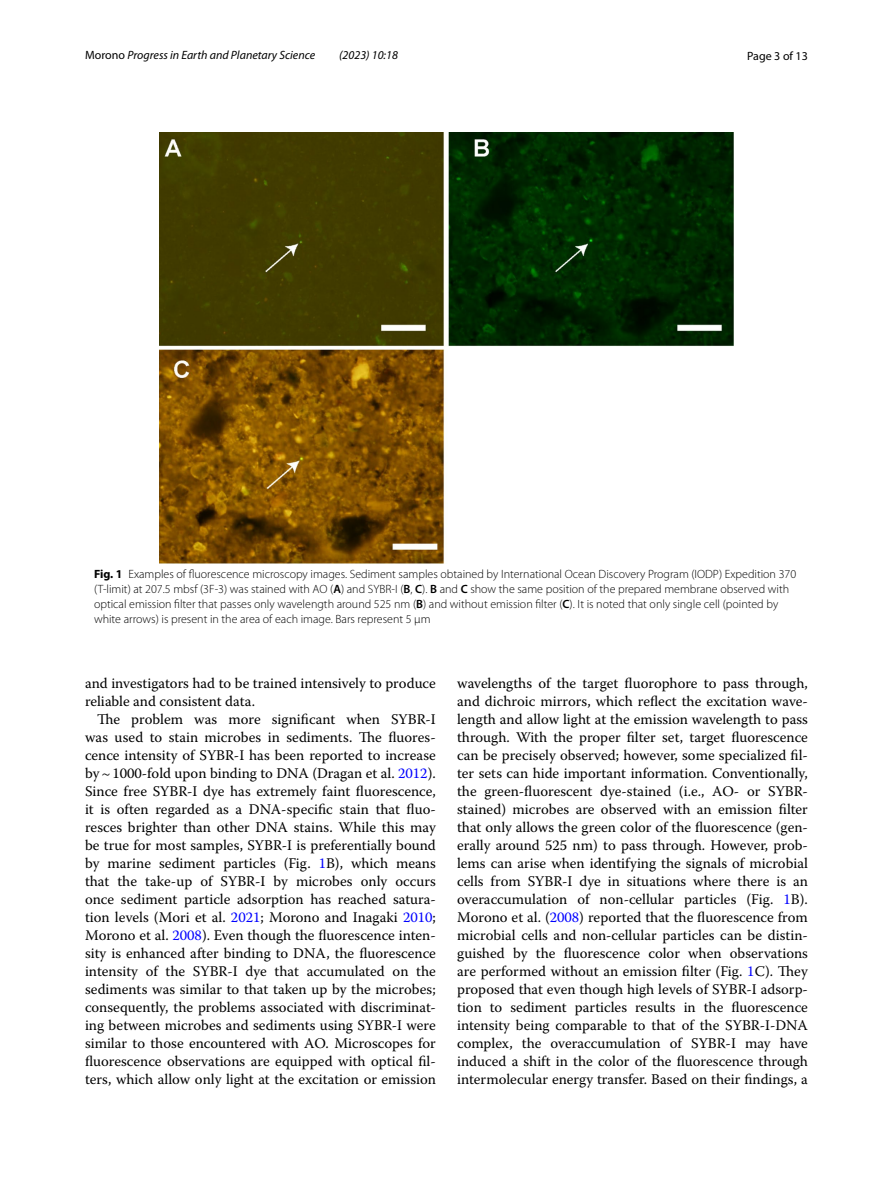
<style>
.page{position:relative;width:893px;height:1187px;background:#fff}
.page>*{position:absolute;margin:0;border:0;box-sizing:border-box;transform-origin:0 0}
.t1{font:14.7px/18px "Warnock Pro";color:#000;text-align:justify}
.t2{font:300 12px/15px "Myriad Pro";color:#000}
.t3{font:italic 12px "Myriad Pro";color:#000}
.t4{font:12px "Myriad Pro";color:#000}
.s1{font-style:normal}
.s2{font-weight:700}
.s3{font-weight:600}
.s4{color:#00f}
</style>
<div class="page">
<img style="left:160px;top:133px;width:573px;height:430px">
<p class="t3" style="left:85px;top:48px;width:232px"><span class="s1">Morono</span> Progress in Earth and Planetary Science</p>
<p class="t3" style="left:339px;top:48px;width:60px">(2023) 10:18</p>
<p class="t4" style="left:747px;top:48px;width:62px">Page 3 of 13</p>
<p class="t2" style="left:94px;top:567px;width:704px"><span class="s2">Fig. 1</span> Examples of fluorescence microscopy images. Sediment samples obtained by International Ocean Discovery Program (IODP) Expedition 370 (T-limit) at 207.5 mbsf (3F-3) was stained with AO (<span class="s3">A</span>) and SYBR-I (<span class="s3">B</span>, <span class="s3">C</span>). <span class="s3">B</span> and <span class="s3">C</span> show the same position of the prepared membrane observed with optical emission filter that passes only wavelength around 525 nm (<span class="s3">B</span>) and without emission filter (<span class="s3">C</span>). It is noted that only single cell (pointed by white arrows) is present in the area of each image. Bars represent 5 µm</p>
<p class="t1" style="left:85px;top:673px;width:352px">and investigators had to be trained intensively to produce reliable and consistent data.</p>
<p class="t1" style="left:85px;top:709px;width:352px;text-indent:12px">The problem was more significant when SYBR-I was used to stain microbes in sediments. The fluores&shy;cence intensity of SYBR-I has been reported to increase by~1000-fold upon binding to DNA (Dragan et al. <span class="s4">2012</span>).<br>Since free SYBR-I dye has extremely faint fluorescence, it is often regarded as a DNA-specific stain that fluo&shy;resces brighter than other DNA stains. While this may be true for most samples, SYBR-I is preferentially bound by marine sediment particles (Fig. <span class="s4">1</span>B), which means that the take-up of SYBR-I by microbes only occurs once sediment particle adsorption has reached satura&shy;tion levels (Mori et al. <span class="s4">2021</span>; Morono and Inagaki <span class="s4">2010</span>; Morono et al. <span class="s4">2008</span>). Even though the fluorescence inten&shy;sity is enhanced after binding to DNA, the fluorescence intensity of the SYBR-I dye that accumulated on the sediments was similar to that taken up by the microbes; consequently, the problems associated with discriminat&shy;ing between microbes and sediments using SYBR-I were similar to those encountered with AO. Microscopes for fluorescence observations are equipped with optical fil&shy;ters, which allow only light at the excitation or emission</p>
<p class="t1" style="left:457px;top:673px;width:352px">wavelengths of the target fluorophore to pass through, and dichroic mirrors, which reflect the excitation wave&shy;length and allow light at the emission wavelength to pass through. With the proper filter set, target fluorescence can be precisely observed; however, some specialized fil&shy;ter sets can hide important information. Conventionally, the green-fluorescent dye-stained (i.e., AO- or SYBR&shy;stained) microbes are observed with an emission filter that only allows the green color of the fluorescence (gen&shy;erally around 525 nm) to pass through. However, prob&shy;lems can arise when identifying the signals of microbial cells from SYBR-I dye in situations where there is an overaccumulation of non-cellular particles (Fig. <span class="s4">1</span>B).<br>Morono et al. (<span class="s4">2008</span>) reported that the fluorescence from microbial cells and non-cellular particles can be distin&shy;guished by the fluorescence color when observations are performed without an emission filter (Fig. <span class="s4">1</span>C). They proposed that even though high levels of SYBR-I adsorp&shy;tion to sediment particles results in the fluorescence intensity being comparable to that of the SYBR-I-DNA complex, the overaccumulation of SYBR-I may have induced a shift in the color of the fluorescence through intermolecular energy transfer. Based on their findings, a</p>
</div>
